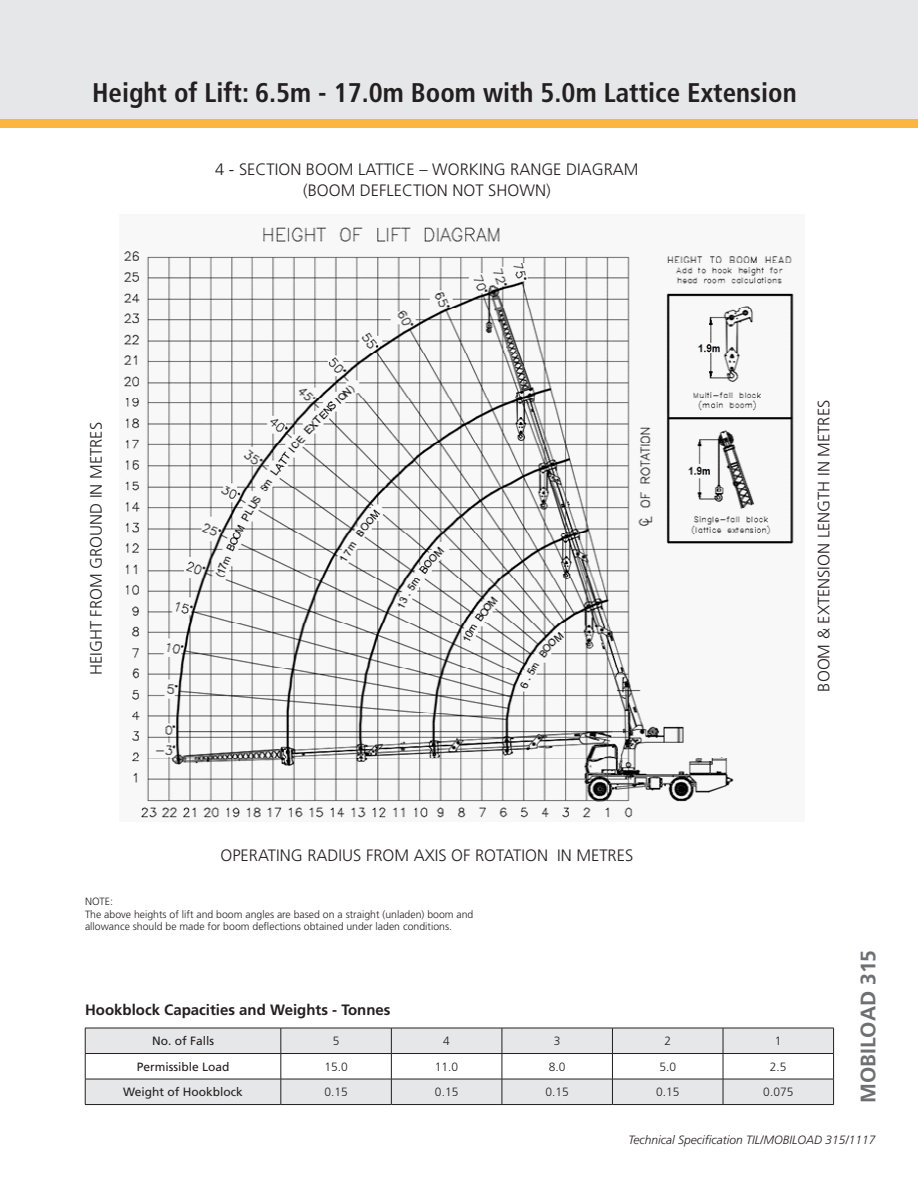
<style>
.page{position:relative;width:918px;height:1188px;background:#fff}
.page>*{position:absolute;margin:0;border:0;box-sizing:border-box;transform-origin:0 0}
.t1{font:700 condensed 27px "Frutiger";color:#231f20}
.t2{font:700 21px "Frutiger";color:#6d6f71}
.t3{font:300 16.5px/21px "Frutiger";color:#231f20;text-align:center}
.t4{font:700 15px "Frutiger";color:#231f20}
.t5{font:300 12px "Frutiger";color:#231f20}
.t6{font:italic 300 12px "Frutiger";color:#231f20}
.t7{font:12px "Frutiger";color:#231f20}
.t8{font:300 10.5px/12.6px "Frutiger";color:#231f20}
</style>
<div class="page">
<img style="left:122px;top:227px;width:673px;height:591px">
<div style="left:0;top:0;width:918px;height:128px;background:#e6e7e8"></div>
<div style="left:0;top:119px;width:918px;height:9px;background:#fcb53e"></div>
<svg style="left:86px;top:1029px;width:747px;height:75px;fill:#e6e7e8"></svg>
<hr style="left:85px;top:1028px;width:196px;height:1px;background:#231f20">
<hr style="left:85px;top:1053px;width:196px;height:1px;background:#231f20">
<hr style="left:281px;top:1028px;width:110px;height:1px;background:#231f20">
<hr style="left:281px;top:1053px;width:110px;height:1px;background:#231f20">
<hr style="left:391px;top:1028px;width:111px;height:1px;background:#231f20">
<hr style="left:391px;top:1053px;width:111px;height:1px;background:#231f20">
<hr style="left:502px;top:1028px;width:110px;height:1px;background:#231f20">
<hr style="left:502px;top:1053px;width:110px;height:1px;background:#231f20">
<hr style="left:612px;top:1028px;width:111px;height:1px;background:#231f20">
<hr style="left:723px;top:1028px;width:111px;height:1px;background:#231f20">
<hr style="left:612px;top:1053px;width:111px;height:1px;background:#231f20">
<hr style="left:723px;top:1053px;width:111px;height:1px;background:#231f20">
<hr style="left:85px;top:1079px;width:196px;height:1px;background:#231f20">
<svg style="left:85px;top:1028px;width:1px;height:76px"></svg>
<hr style="left:85px;top:1104px;width:196px;height:1px;background:#231f20">
<hr style="left:281px;top:1079px;width:110px;height:1px;background:#231f20">
<svg style="left:281px;top:1028px;width:1px;height:76px"></svg>
<hr style="left:281px;top:1104px;width:110px;height:1px;background:#231f20">
<hr style="left:391px;top:1079px;width:111px;height:1px;background:#231f20">
<svg style="left:391px;top:1028px;width:1px;height:76px"></svg>
<hr style="left:391px;top:1104px;width:111px;height:1px;background:#231f20">
<svg style="left:502px;top:1028px;width:1px;height:76px"></svg>
<hr style="left:502px;top:1079px;width:110px;height:1px;background:#231f20">
<hr style="left:502px;top:1104px;width:110px;height:1px;background:#231f20">
<hr style="left:612px;top:1079px;width:111px;height:1px;background:#231f20">
<svg style="left:612px;top:1028px;width:1px;height:76px"></svg>
<hr style="left:723px;top:1079px;width:111px;height:1px;background:#231f20">
<svg style="left:723px;top:1028px;width:1px;height:76px"></svg>
<svg style="left:833px;top:1028px;width:1px;height:76px"></svg>
<hr style="left:612px;top:1104px;width:111px;height:1px;background:#231f20">
<hr style="left:723px;top:1104px;width:111px;height:1px;background:#231f20">
<h1 class="t1" style="left:92px;top:77px;width:706px">Height of Lift: 6.5m - 17.0m Boom with 5.0m Lattice Extension</h1>
<p class="t3" style="left:215px;top:159px;width:425px">4 - SECTION BOOM LATTICE – WORKING RANGE DIAGRAM (BOOM DEFLECTION NOT SHOWN)</p>
<p class="t3" style="left:86px;top:675px;width:255px;rotate:-90deg">HEIGHT FROM GROUND IN METRES</p>
<p class="t3" style="left:814px;top:692px;width:293px;rotate:-90deg">BOOM &amp; EXTENSION LENGTH IN METRES</p>
<p class="t3" style="left:220px;top:845px;width:414px">OPERATING RADIUS FROM AXIS OF ROTATION IN METRES</p>
<p class="t8" style="left:85px;top:895px;width:390px">NOTE:<br>The above heights of lift and boom angles are based on a straight (unladen) boom and allowance should be made for boom deflections obtained under laden conditions.</p>
<p class="t4" style="left:85px;top:1001px;width:307px">Hookblock Capacities and Weights - Tonnes</p>
<p class="t7" style="left:152px;top:1034px;width:64px">No. of Falls</p>
<p class="t5" style="left:333px;top:1034px;width:8px">5</p>
<p class="t5" style="left:443px;top:1034px;width:8px">4</p>
<p class="t5" style="left:554px;top:1034px;width:8px">3</p>
<p class="t5" style="left:664px;top:1034px;width:8px">2</p>
<p class="t5" style="left:775px;top:1034px;width:8px">1</p>
<p class="t7" style="left:137px;top:1060px;width:94px">Permissible Load</p>
<p class="t5" style="left:324px;top:1060px;width:25px">15.0</p>
<p class="t5" style="left:435px;top:1060px;width:25px">11.0</p>
<p class="t5" style="left:549px;top:1060px;width:18px">8.0</p>
<p class="t5" style="left:659px;top:1060px;width:18px">5.0</p>
<p class="t5" style="left:770px;top:1060px;width:18px">2.5</p>
<p class="t7" style="left:123px;top:1085px;width:121px">Weight of Hookblock</p>
<p class="t5" style="left:324px;top:1085px;width:25px">0.15</p>
<p class="t5" style="left:435px;top:1085px;width:25px">0.15</p>
<p class="t5" style="left:546px;top:1085px;width:25px">0.15</p>
<p class="t5" style="left:656px;top:1085px;width:25px">0.15</p>
<p class="t5" style="left:763px;top:1085px;width:32px">0.075</p>
<p class="t2" style="left:856px;top:1103px;width:154px;rotate:-90deg">MOBILOAD 315</p>
<p class="t6" style="left:629px;top:1133px;width:248px">Technical Specification TIL/MOBILOAD 315/1117</p>
</div>
